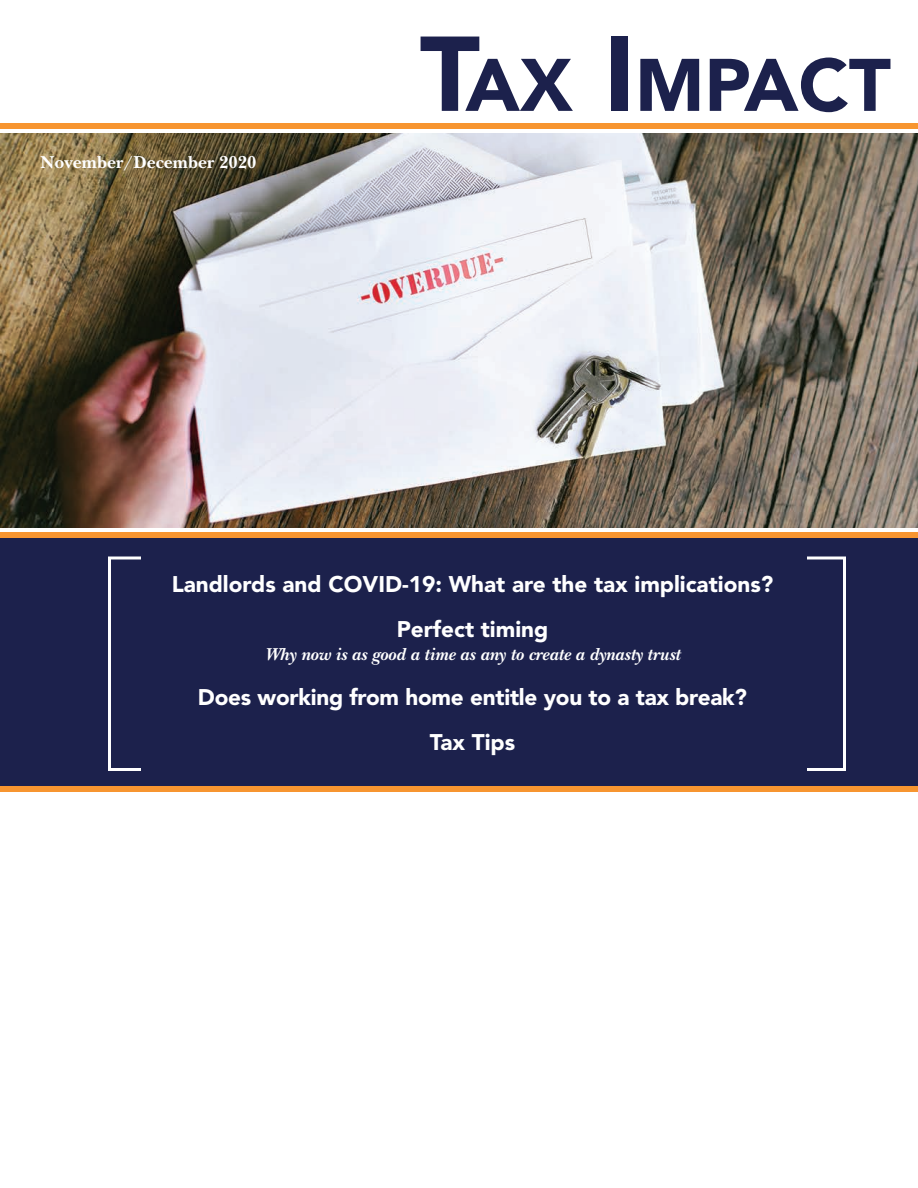
<style>
.page{position:relative;width:918px;height:1188px;background:#fff}
.page>*{position:absolute;margin:0;border:0;box-sizing:border-box;transform-origin:0 0}
.t1{font:900 73.5px "Avenir LT Std";color:#1c214c}
.t2{font:900 22.5px/45px "Avenir LT Std";color:#fff;text-align:center}
.t3{font:italic 700 18px "New Baskerville Std";color:#fff}
.t4{font:700 18px "New Baskerville Std";color:#fff}
.s1{font-size:105px}
</style>
<div class="page">
<img style="left:0;top:134px;width:918px;height:394px">
<div style="left:0;top:123px;width:918px;height:6px;background:#f79530"></div>
<div style="left:0;top:538px;width:918px;height:248px;background:#1c214c"></div>
<div style="left:0;top:786px;width:918px;height:6px;background:#f79530"></div>
<div style="left:0;top:532px;width:918px;height:6px;background:#f79530"></div>
<p class="t4" style="left:40px;top:152px;width:218px">November/December 2020</p>
<h1 class="t1" style="left:420px;top:41px;width:472px"><span class="s1">T</span>AX <span class="s1">I</span>MPACT</h1>
<p class="t2" style="left:172px;top:561px;width:603px">Landlords and COVID-19: What are the tax implications?<br>Perfect timing</p>
<p class="t3" style="left:265px;top:644px;width:417px">Why now is as good a time as any to create a dynasty trust</p>
<p class="t2" style="left:198px;top:674px;width:551px">Does working from home entitle you to a tax break?<br>Tax Tips</p>
</div>
